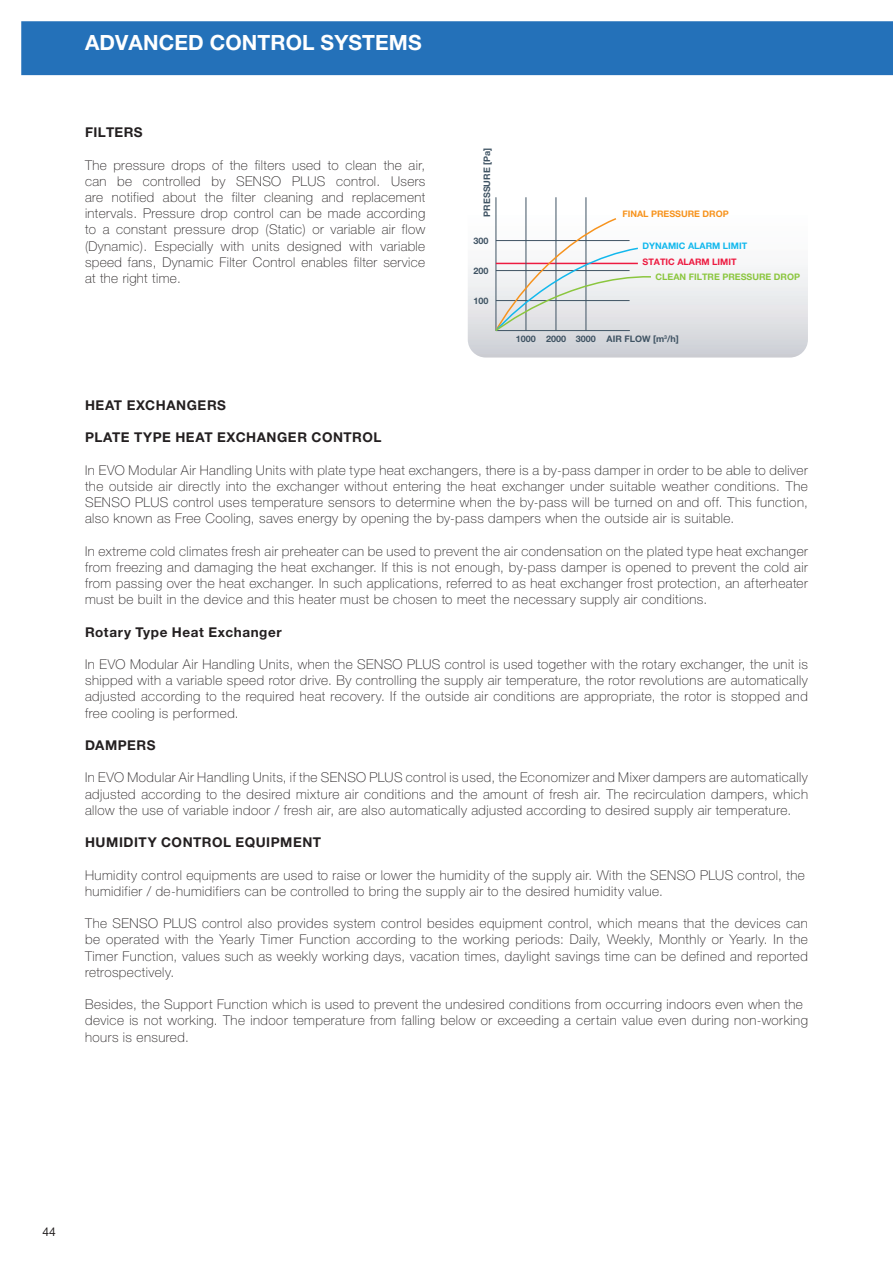
<style>
.page{position:relative;width:893px;height:1263px;background:#fff}
.page>*{position:absolute;margin:0;border:0;box-sizing:border-box;transform-origin:0 0}
.t1{font:700 21px "Helvetica Neue LT Pro";letter-spacing:.005em;color:#fff}
.t2{font:100 13.5px/16.2px "Helvetica Neue LT Pro";letter-spacing:.035em;color:#231f20;text-align:justify}
.t3{font:700 13.5px "Helvetica Neue LT Pro";letter-spacing:.04em;color:#231f20}
.t4{font:12px "Helvetica Neue LT Pro";color:#231f20}
.t5{font:700 9px "Helvetica Neue LT Pro";color:#3f5363}
.t6{font:700 9px/16.4px "Helvetica Neue LT Pro";color:#12b8ed}
.t7{font:700 9px "Helvetica Neue LT Pro";color:#8bc63e}
.t8{font:700 9px "Helvetica Neue LT Pro";color:#f7931d}
.s1{color:#ed1a40}
</style>
<div class="page">
<div style="left:21px;top:21px;width:872px;height:54px;background:#2471b9"></div>
<svg style="left:468px;top:267px;width:340px;height:91px"></svg>
<svg style="left:494px;top:197px;width:158px;height:135px"></svg>
<p class="t1" style="left:85px;top:30px;width:338px">ADVANCED CONTROL SYSTEMS</p>
<p class="t3" style="left:85px;top:124px;width:59px">FILTERS</p>
<p class="t2" style="left:85px;top:157px;width:342px">The pressure drops of the filters used to clean the air, can be controlled by SENSO PLUS control. Users are notified about the filter cleaning and replacement intervals. Pressure drop control can be made according to a constant pressure drop (Static) or variable air flow (Dynamic). Especially with units designed with variable speed fans, Dynamic Filter Control enables filter service at the right time.</p>
<p class="t5" style="left:481px;top:217px;width:70px;rotate:-90deg">PRESSURE [Pa]</p>
<p class="t5" style="left:473px;top:235px;width:17px">300</p>
<p class="t5" style="left:473px;top:265px;width:17px">200</p>
<p class="t5" style="left:473px;top:295px;width:17px">100</p>
<p class="t8" style="left:622px;top:208px;width:108px">FINAL PRESSURE DROP</p>
<p class="t6" style="left:642px;top:237px;width:106px">DYNAMIC ALARM LIMIT<br><span class="s1">STATIC ALARM LIMIT</span></p>
<p class="t7" style="left:655px;top:271px;width:146px">CLEAN FILTRE PRESSURE DROP</p>
<p class="t5" style="left:516px;top:333px;width:164px">1000 2000 3000 AIR FLOW [m<sup>3</sup>/h]</p>
<p class="t3" style="left:85px;top:396px;width:143px">HEAT EXCHANGERS</p>
<p class="t3" style="left:85px;top:429px;width:298px">PLATE TYPE HEAT EXCHANGER CONTROL</p>
<p class="t2" style="left:85px;top:462px;width:724px">In EVO Modular Air Handling Units with plate type heat exchangers, there is a by-pass damper in order to be able to deliver the outside air directly into the exchanger without entering the heat exchanger under suitable weather conditions. The SENSO PLUS control uses temperature sensors to determine when the by-pass will be turned on and off. This function, also known as Free Cooling, saves energy by opening the by-pass dampers when the outside air is suitable.</p>
<p class="t2" style="left:85px;top:543px;width:724px">In extreme cold climates fresh air preheater can be used to prevent the air condensation on the plated type heat exchanger from freezing and damaging the heat exchanger. If this is not enough, by-pass damper is opened to prevent the cold air from passing over the heat exchanger. In such applications, referred to as heat exchanger frost protection, an afterheater must be built in the device and this heater must be chosen to meet the necessary supply air conditions.</p>
<p class="t3" style="left:85px;top:623px;width:198px">Rotary Type Heat Exchanger</p>
<p class="t2" style="left:85px;top:656px;width:724px">In EVO Modular Air Handling Units, when the SENSO PLUS control is used together with the rotary exchanger, the unit is shipped with a variable speed rotor drive. By controlling the supply air temperature, the rotor revolutions are automatically adjusted according to the required heat recovery. If the outside air conditions are appropriate, the rotor is stopped and free cooling is performed.</p>
<p class="t3" style="left:85px;top:737px;width:72px">DAMPERS</p>
<p class="t2" style="left:85px;top:769px;width:724px">In EVO Modular Air Handling Units, if the SENSO PLUS control is used, the Economizer and Mixer dampers are automatically adjusted according to the desired mixture air conditions and the amount of fresh air. The recirculation dampers, which allow the use of variable indoor / fresh air, are also automatically adjusted according to desired supply air temperature.</p>
<p class="t3" style="left:85px;top:834px;width:238px">HUMIDITY CONTROL EQUIPMENT</p>
<p class="t2" style="left:85px;top:867px;width:721px">Humidity control equipments are used to raise or lower the humidity of the supply air. With the SENSO PLUS control, the</p>
<p class="t2" style="left:85px;top:883px;width:579px">humidifier / de-humidifiers can be controlled to bring the supply air to the desired humidity value.</p>
<p class="t2" style="left:85px;top:915px;width:724px">The SENSO PLUS control also provides system control besides equipment control, which means that the devices can be operated with the Yearly Timer Function according to the working periods: Daily, Weekly, Monthly or Yearly. In the Timer Function, values such as weekly working days, vacation times, daylight savings time can be defined and reported retrospectively.</p>
<p class="t2" style="left:85px;top:996px;width:719px">Besides, the Support Function which is used to prevent the undesired conditions from occurring indoors even when the</p>
<p class="t2" style="left:85px;top:1012px;width:724px">device is not working. The indoor temperature from falling below or exceeding a certain value even during non-working hours is ensured.</p>
<p class="t4" style="left:43px;top:1225px;width:15px">44</p>
</div>
